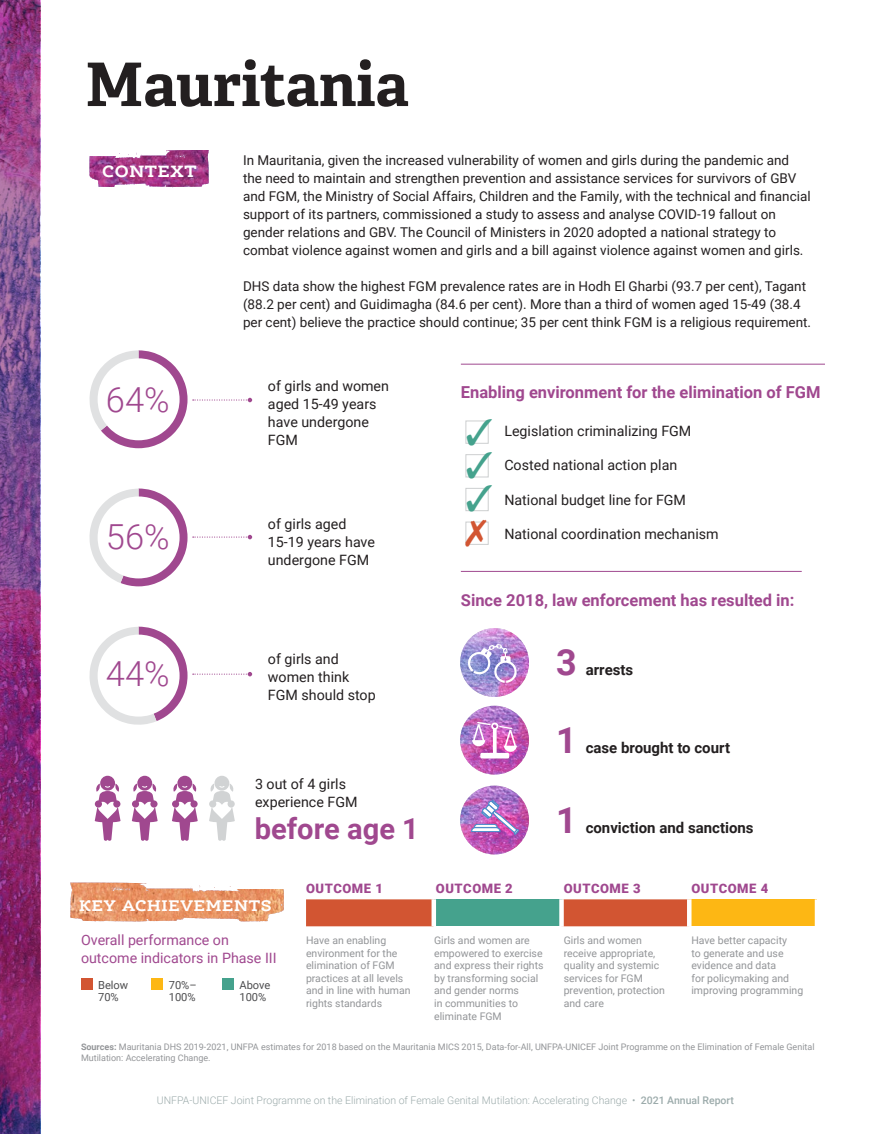
<style>
.page{position:relative;width:891px;height:1134px;background:#fff}
.page>*{position:absolute;margin:0;border:0;box-sizing:border-box;transform-origin:0 0}
.t1{font:137.25px "Chartwell Pies";color:#a0488f}
.cpro-country{font:700 60px "Adelle";color:#231f20}
.law_enforcement{font:700 36px "Roboto";color:#a0488f}
.t2{font:300 34.5px "Roboto";color:#a0488f}
.t3{font:700 29.1px "Roboto";color:#a0488f}
.t4{font:700 17.55px "Ernestine Pro";letter-spacing:.04em;color:#fff}
.s2_sub_with_rule{font:700 16.5px "Roboto";color:#a0488f}
.acron{font:700 16.5px "Ernestine Pro";letter-spacing:.04em;color:#fff}
.law_enforcement-2{font:700 15px "Roboto";color:#231f20}
.body{font:14.25px/18px "Roboto";color:#231f20}
.s2_sub{font:14.25px/18px "Roboto";color:#a0488f}
.body-2{font:13.5px/18px "Roboto";color:#231f20}
.body-3{font:900 13.05px "Roboto";letter-spacing:.04em;color:#a0488f}
.figure_number___titl{font:11.1px/12.1px "Roboto";color:#4d4d4f}
.OutcomeText{font:10.5px/12.6px "Roboto";color:#939598}
.t5{font:300 10.5px "Roboto";color:#9cabab}
.figure-source{font:9px/10.8px "Roboto";color:#939598}
.s1{color:#e0e1e2}
.s2{color:#fff}
.s3{font-weight:700}
.s4{font-weight:500}
</style>
<div class="page">
<img style="left:0;top:0;width:40px;height:1134px">
<svg style="left:90px;top:150px;width:119px;height:37px;background:#ad5796"></svg>
<svg style="left:193px;top:398px;width:59px;height:4px"></svg>
<svg style="left:193px;top:535px;width:59px;height:4px"></svg>
<svg style="left:193px;top:672px;width:59px;height:4px"></svg>
<hr style="left:461px;top:364px;width:364px;height:1px;background:#a0488f">
<svg style="left:466px;top:421px;width:1px;height:23px"></svg>
<svg style="left:466px;top:454px;width:1px;height:23px"></svg>
<svg style="left:466px;top:488px;width:1px;height:23px"></svg>
<svg style="left:487px;top:522px;width:2px;height:23px"></svg>
<hr style="left:461px;top:571px;width:341px;height:1px;background:#a0488f">
<img style="left:460px;top:786px;width:69px;height:68px;border-radius:34px">
<img style="left:460px;top:628px;width:69px;height:69px;border-radius:34px">
<img style="left:460px;top:706px;width:69px;height:69px;border-radius:34px">
<svg style="left:468px;top:644px;width:49px;height:39px;background:#ad9fd7"></svg>
<svg style="left:471px;top:800px;width:48px;height:34px;background:#b781c9"></svg>
<svg style="left:472px;top:722px;width:45px;height:37px"></svg>
<svg style="left:95px;top:776px;width:26px;height:65px"></svg>
<svg style="left:172px;top:776px;width:26px;height:65px"></svg>
<svg style="left:132px;top:776px;width:26px;height:65px"></svg>
<svg style="left:209px;top:776px;width:26px;height:65px"></svg>
<div style="left:306px;top:899px;width:381px;height:27px;background:#d25532"></div>
<div style="left:434px;top:899px;width:128px;height:27px;background:#45a28d"></div>
<div style="left:689px;top:899px;width:128px;height:27px;background:#fdb714"></div>
<hr style="left:432px;top:899px;width:4px;height:27px;background:#fff">
<div style="left:559px;top:899px;width:5px;height:27px;background:#fff"></div>
<div style="left:687px;top:899px;width:5px;height:27px;background:#fff"></div>
<hr style="left:815px;top:899px;width:4px;height:27px;background:#fff">
<div style="left:81px;top:978px;width:12px;height:12px;background:#d25532"></div>
<div style="left:152px;top:978px;width:11px;height:12px;background:#fdb714"></div>
<div style="left:222px;top:978px;width:12px;height:12px;background:#45a28d"></div>
<svg style="left:279px;top:889px;width:5px;height:24px"></svg>
<img style="left:70px;top:883px;width:209px;height:39px">
<svg style="left:467px;top:420px;width:22px;height:24px"></svg>
<svg style="left:467px;top:454px;width:22px;height:24px"></svg>
<svg style="left:467px;top:488px;width:22px;height:23px"></svg>
<svg style="left:466px;top:521px;width:21px;height:24px"></svg>
<p class="cpro-country" style="left:86px;top:46px;width:325px">Mauritania</p>
<p class="t4" style="left:102px;top:160px;width:96px">CONTEXT</p>
<p class="t1" style="left:83px;top:315px;width:218px">64<span class="s1">36</span><span class="s2">+R</span></p>
<p class="t1" style="left:83px;top:453px;width:218px">56<span class="s1">44</span><span class="s2">+R</span></p>
<p class="t1" style="left:83px;top:591px;width:218px">44<span class="s1">56</span><span class="s2">+R</span></p>
<p class="t2" style="left:106px;top:376px;width:65px">64%</p>
<p class="t2" style="left:106px;top:513px;width:65px">56%</p>
<p class="t2" style="left:106px;top:650px;width:65px">44%</p>
<p class="body-2" style="left:243px;top:151px;width:569px">In Mauritania, given the increased vulnerability of women and girls during the pandemic and the need to maintain and strengthen prevention and assistance services for survivors of GBV and FGM, the Ministry of Social Affairs, Children and the Family, with the technical and financial support of its partners, commissioned a study to assess and analyse COVID-19 fallout on gender relations and GBV. The Council of Ministers in 2020 adopted a national strategy to combat violence against women and girls and a bill against violence against women and girls.</p>
<p class="body-2" style="left:243px;top:277px;width:570px">DHS data show the highest FGM prevalence rates are in Hodh El Gharbi (93.7 per cent), Tagant (88.2 per cent) and Guidimagha (84.6 per cent). More than a third of women aged 15-49 (38.4 per cent) believe the practice should continue; 35 per cent think FGM is a religious requirement.</p>
<p class="body" style="left:268px;top:376px;width:123px">of girls and women aged 15-49 years have undergone<br>FGM</p>
<p class="body" style="left:268px;top:515px;width:109px">of girls aged<br>15-19 years have undergone FGM</p>
<p class="body" style="left:268px;top:650px;width:109px">of girls and women think<br>FGM should stop</p>
<p class="body" style="left:255px;top:774px;width:104px">3 out of 4 girls experience FGM</p>
<p class="t3" style="left:255px;top:808px;width:166px">before age 1</p>
<p class="s2_sub_with_rule" style="left:461px;top:381px;width:361px">Enabling environment for the elimination of FGM</p>
<p class="body" style="left:504px;top:421px;width:189px">Legislation criminalizing FGM</p>
<p class="body" style="left:504px;top:456px;width:174px">Costed national action plan</p>
<p class="body" style="left:504px;top:490px;width:183px">National budget line for FGM</p>
<p class="body" style="left:504px;top:525px;width:216px">National coordination mechanism</p>
<p class="s2_sub_with_rule" style="left:461px;top:588px;width:335px">Since 2018, law enforcement has resulted in:</p>
<p class="law_enforcement" style="left:556px;top:637px;width:22px">3</p>
<p class="law_enforcement-2" style="left:586px;top:660px;width:49px">arrests</p>
<p class="law_enforcement" style="left:556px;top:715px;width:22px">1</p>
<p class="law_enforcement-2" style="left:586px;top:737px;width:146px">case brought to court</p>
<p class="law_enforcement" style="left:556px;top:795px;width:22px">1</p>
<p class="law_enforcement-2" style="left:586px;top:817px;width:169px">conviction and sanctions</p>
<p class="body-3" style="left:306px;top:879px;width:78px">OUTCOME 1</p>
<p class="body-3" style="left:436px;top:879px;width:78px">OUTCOME 2</p>
<p class="body-3" style="left:564px;top:879px;width:78px">OUTCOME 3</p>
<p class="body-3" style="left:691px;top:879px;width:78px">OUTCOME 4</p>
<p class="acron" style="left:79px;top:894px;width:194px">KEY ACHIEVEMENTS</p>
<p class="s2_sub" style="left:81px;top:930px;width:197px">Overall performance on outcome indicators in Phase III</p>
<p class="figure_number___titl" style="left:98px;top:978px;width:32px">Below<br>70%</p>
<p class="figure_number___titl" style="left:169px;top:978px;width:29px">70%–<br>100%</p>
<p class="figure_number___titl" style="left:239px;top:978px;width:33px">Above<br>100%</p>
<p class="OutcomeText" style="left:306px;top:934px;width:106px">Have an enabling environment for the elimination of FGM practices at all levels and in line with human rights standards</p>
<p class="OutcomeText" style="left:434px;top:934px;width:111px">Girls and women are empowered to exercise and express their rights by transforming social and gender norms<br>in communities to eliminate FGM</p>
<p class="OutcomeText" style="left:564px;top:934px;width:103px">Girls and women receive appropriate, quality and systemic services for FGM prevention, protection and care</p>
<p class="OutcomeText" style="left:691px;top:934px;width:113px">Have better capacity<br>to generate and use evidence and data<br>for policymaking and improving programming</p>
<p class="figure-source" style="left:81px;top:1041px;width:735px"><span class="s3">Sources:</span> Mauritania DHS 2019-2021, UNFPA estimates for 2018 based on the Mauritania MICS 2015, Data-for-All, UNFPA-UNICEF Joint Programme on the Elimination of Female Genital<br>Mutilation: Accelerating Change.</p>
<p class="t5" style="left:157px;top:1093px;width:579px">UNFPA-UNICEF Joint Programme on the Elimination of Female Genital Mutilation: Accelerating Change • <span class="s4">2021 Annual Report</span></p>
</div>
